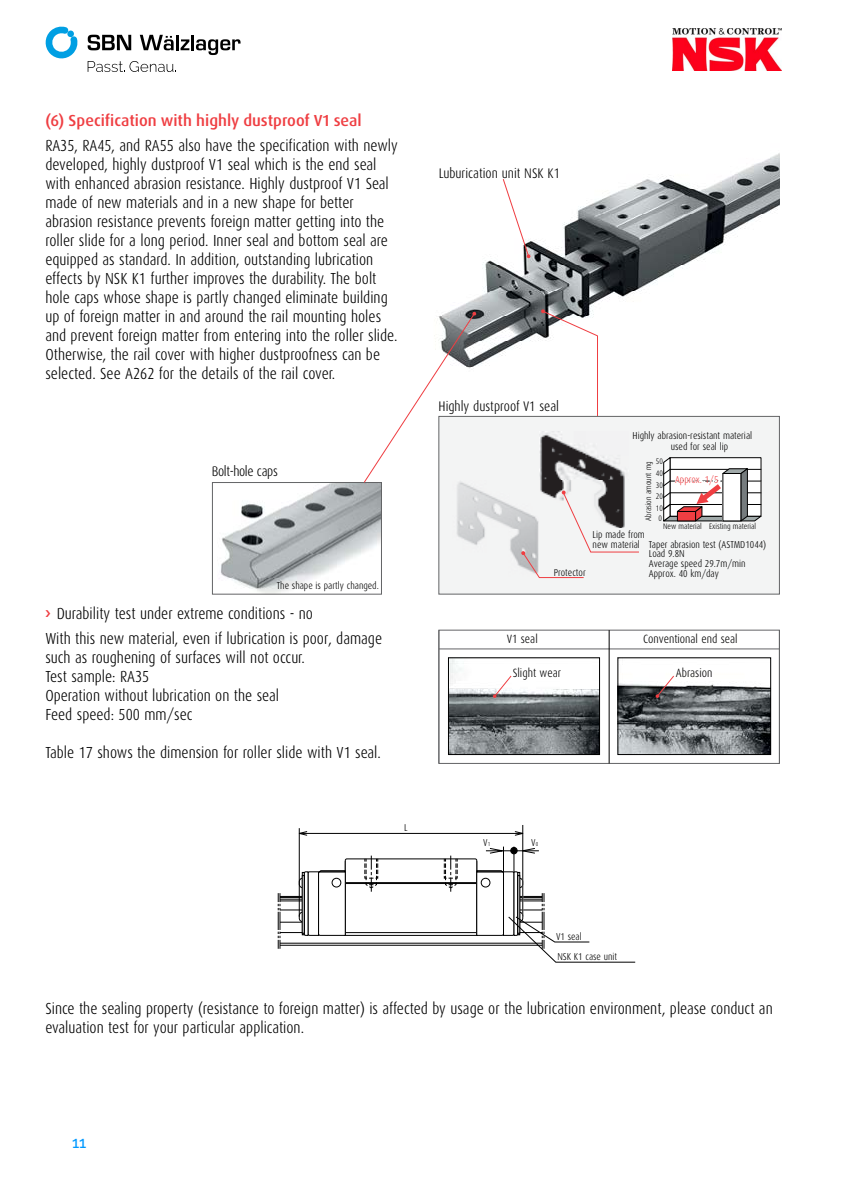
<style>
.page{position:relative;width:842px;height:1191px;background:#fff}
.page>*{position:absolute;margin:0;border:0;box-sizing:border-box;transform-origin:0 0}
.t1{font:300 16px/19px "Dax Condensed";color:#000}
.t2{font:500 16px "Dax Pro";color:#ef3e42}
.t3{font:500 16px "Raleway";color:#09f}
.t4{font:300 14px "Dax Condensed";color:#000}
.t5{font:300 14px "Dax Condensed";letter-spacing:-.025em;color:#000}
.t6{font:300 12px "Dax Condensed";color:#000}
.t7{font:300 10px/9.6px "Dax Condensed";color:#000}
.t8{font:300 10px "Dax Condensed";color:#ef3e42}
.t9{font:300 8px/11.6px "Dax Condensed";color:#000;text-align:justify}
.s1{font-size:5.8px}
</style>
<div class="page">
<svg style="left:88px;top:35px;width:43px;height:15px"></svg>
<svg style="left:140px;top:35px;width:34px;height:15px"></svg>
<hr style="left:176px;top:35px;width:3px;height:15px;background:#000">
<svg style="left:181px;top:39px;width:8px;height:11px"></svg>
<hr style="left:191px;top:35px;width:3px;height:15px;background:#000">
<svg style="left:196px;top:39px;width:45px;height:16px"></svg>
<svg style="left:46px;top:27px;width:32px;height:32px"></svg>
<svg style="left:88px;top:61px;width:88px;height:11px"></svg>
<img style="left:451px;top:153px;width:328px;height:213px">
<img style="left:221px;top:484px;width:159px;height:108px">
<div style="left:212px;top:482px;width:170px;height:112px;border:1px solid #636466"></div>
<svg style="left:502px;top:178px;width:29px;height:80px"></svg>
<svg style="left:541px;top:309px;width:57px;height:107px"></svg>
<svg style="left:363px;top:311px;width:113px;height:172px"></svg>
<div style="left:439px;top:630px;width:341px;height:133px;border:1px solid #636466"></div>
<hr style="left:439px;top:648px;width:340px;height:1px;background:#636466">
<hr style="left:609px;top:630px;width:1px;height:133px;background:#000">
<img style="left:617px;top:657px;width:152px;height:97px">
<svg style="left:655px;top:675px;width:19px;height:23px"></svg>
<div style="left:618px;top:657px;width:153px;height:97px;border:1px solid #000"></div>
<img style="left:450px;top:659px;width:148px;height:93px">
<svg style="left:493px;top:675px;width:19px;height:23px"></svg>
<div style="left:448px;top:657px;width:152px;height:97px;border:1px solid #000"></div>
<hr style="left:438px;top:630px;width:1px;height:133px;background:#636466">
<hr style="left:779px;top:630px;width:1px;height:133px;background:#636466">
<div style="left:439px;top:416px;width:340px;height:178px;background:#f3f4f4"></div>
<div style="left:439px;top:416px;width:341px;height:178px;border:1px solid #636466"></div>
<img style="left:540px;top:433px;width:85px;height:48px">
<img style="left:457px;top:481px;width:168px;height:86px">
<svg style="left:663px;top:457px;width:99px;height:64px"></svg>
<svg style="left:521px;top:490px;width:118px;height:88px"></svg>
<img style="left:277px;top:825px;width:247px;height:124px">
<hr style="left:280px;top:896px;width:262px;height:1px;background:#000">
<hr style="left:280px;top:897px;width:262px;height:1px;background:#000">
<hr style="left:280px;top:899px;width:262px;height:1px;background:#000">
<hr style="left:280px;top:900px;width:262px;height:1px;background:#000">
<hr style="left:280px;top:909px;width:262px;height:1px;background:#000">
<hr style="left:280px;top:922px;width:262px;height:1px;background:#000">
<hr style="left:280px;top:932px;width:262px;height:1px;background:#000">
<hr style="left:280px;top:945px;width:262px;height:1px;background:#000">
<hr style="left:280px;top:943px;width:262px;height:1px;background:#000">
<svg style="left:278px;top:893px;width:3px;height:55px"></svg>
<div style="left:299px;top:878px;width:7px;height:9px;background:#a4a4a4;border-radius:4px"></div>
<div style="left:299px;top:878px;width:8px;height:10px;border:1px solid #000;border-radius:4px"></div>
<div style="left:299px;top:912px;width:7px;height:9px;background:#a4a4a4;border-radius:4px"></div>
<div style="left:299px;top:912px;width:8px;height:10px;border:1px solid #000;border-radius:4px"></div>
<div style="left:302px;top:872px;width:2px;height:63px;border:1px solid #000"></div>
<div style="left:302px;top:875px;width:2px;height:58px;border:1px solid #000"></div>
<hr style="left:299px;top:828px;width:1px;height:88px;background:#000">
<hr style="left:522px;top:825px;width:1px;height:91px;background:#000">
<hr style="left:299px;top:833px;width:224px;height:1px;background:#000">
<svg style="left:515px;top:831px;width:8px;height:5px"></svg>
<svg style="left:299px;top:831px;width:8px;height:5px"></svg>
<div style="left:404px;top:816px;width:19px;height:16px;background:#fff"></div>
<svg style="left:304px;top:846px;width:331px;height:116px"></svg>
<img style="left:672px;top:28px;width:110px;height:43px">
<p class="t2" style="left:45px;top:110px;width:318px">(6) Specification with highly dustproof V1 seal</p>
<p class="t1" style="left:45px;top:136px;width:354px">RA35, RA45, and RA55 also have the specification with newly developed, highly dustproof V1 seal which is the end seal with enhanced abrasion resistance. Highly dustproof V1 Seal made of new materials and in a new shape for better abrasion resistance prevents foreign matter getting into the roller slide for a long period. Inner seal and bottom seal are equipped as standard. In addition, outstanding lubrication effects by NSK K1 further improves the durability. The bolt hole caps whose shape is partly changed eliminate building up of foreign matter in and around the rail mounting holes and prevent foreign matter from entering into the roller slide.<br>Otherwise, the rail cover with higher dustproofness can be selected. See A262 for the details of the rail cover.</p>
<p class="t5" style="left:212px;top:463px;width:68px">Bolt-hole caps</p>
<p class="t7" style="left:277px;top:581px;width:104px">The shape is partly changed.</p>
<p class="t1" style="left:45px;top:602px;width:338px;line-height:24.6px;text-indent:11px">Durability test under extreme conditions - no<br>With this new material, even if lubrication is poor, damage</p>
<p class="t1" style="left:45px;top:648px;width:261px">such as roughening of surfaces will not occur.<br>Test sample: RA35<br>Operation without lubrication on the seal<br>Feed speed: 500 mm/sec</p>
<p class="t1" style="left:45px;top:743px;width:337px">Table 17 shows the dimension for roller slide with V1 seal.</p>
<p class="t7" style="left:404px;top:823px;width:5px">L</p>
<p class="t4" style="left:439px;top:165px;width:123px">Luburication unit NSK K1</p>
<p class="t4" style="left:439px;top:398px;width:122px">Highly dustproof V1 seal</p>
<p class="t7" style="left:671px;top:430px;width:83px;line-height:11.4px;text-indent:-38px">Highly abrasion-resistant material used for seal lip</p>
<p class="t9" style="left:656px;top:456px;width:9px">50<br>40<br>30<br>20<br>10</p>
<p class="t9" style="left:643px;top:521px;width:61px;rotate:-90deg">Abrasion amount mg</p>
<p class="t9" style="left:658px;top:512px;width:5px">0</p>
<p class="t8" style="left:675px;top:473px;width:45px">Approx. 1/5</p>
<p class="t9" style="left:663px;top:521px;width:40px">New material</p>
<p class="t9" style="left:709px;top:521px;width:49px">Existing material</p>
<p class="t7" style="left:593px;top:530px;width:54px">Lip made from new material</p>
<p class="t7" style="left:649px;top:539px;width:119px">Taper abrasion test (ASTMD1044)</p>
<p class="t7" style="left:649px;top:549px;width:98px">Load 9.8N<br>Average speed 29.7m/min<br>Approx. 40 km/day</p>
<p class="t7" style="left:554px;top:567px;width:33px">Protector</p>
<p class="t6" style="left:507px;top:632px;width:33px">V1 seal</p>
<p class="t6" style="left:643px;top:632px;width:96px">Conventional end seal</p>
<p class="t6" style="left:513px;top:666px;width:50px">Slight wear</p>
<p class="t6" style="left:676px;top:666px;width:38px">Abrasion</p>
<p class="t7" style="left:483px;top:838px;width:9px">V<span class="s1">1</span></p>
<p class="t7" style="left:531px;top:838px;width:9px">V<span class="s1">0</span></p>
<p class="t7" style="left:556px;top:932px;width:27px">V1 seal</p>
<p class="t7" style="left:557px;top:952px;width:61px">NSK K1 case unit</p>
<p class="t1" style="left:45px;top:998px;width:729px">Since the sealing property (resistance to foreign matter) is affected by usage or the lubrication environment, please conduct an evaluation test for your particular application.</p>
<p class="t3" style="left:72px;top:1133px;width:16px">11</p>
</div>
